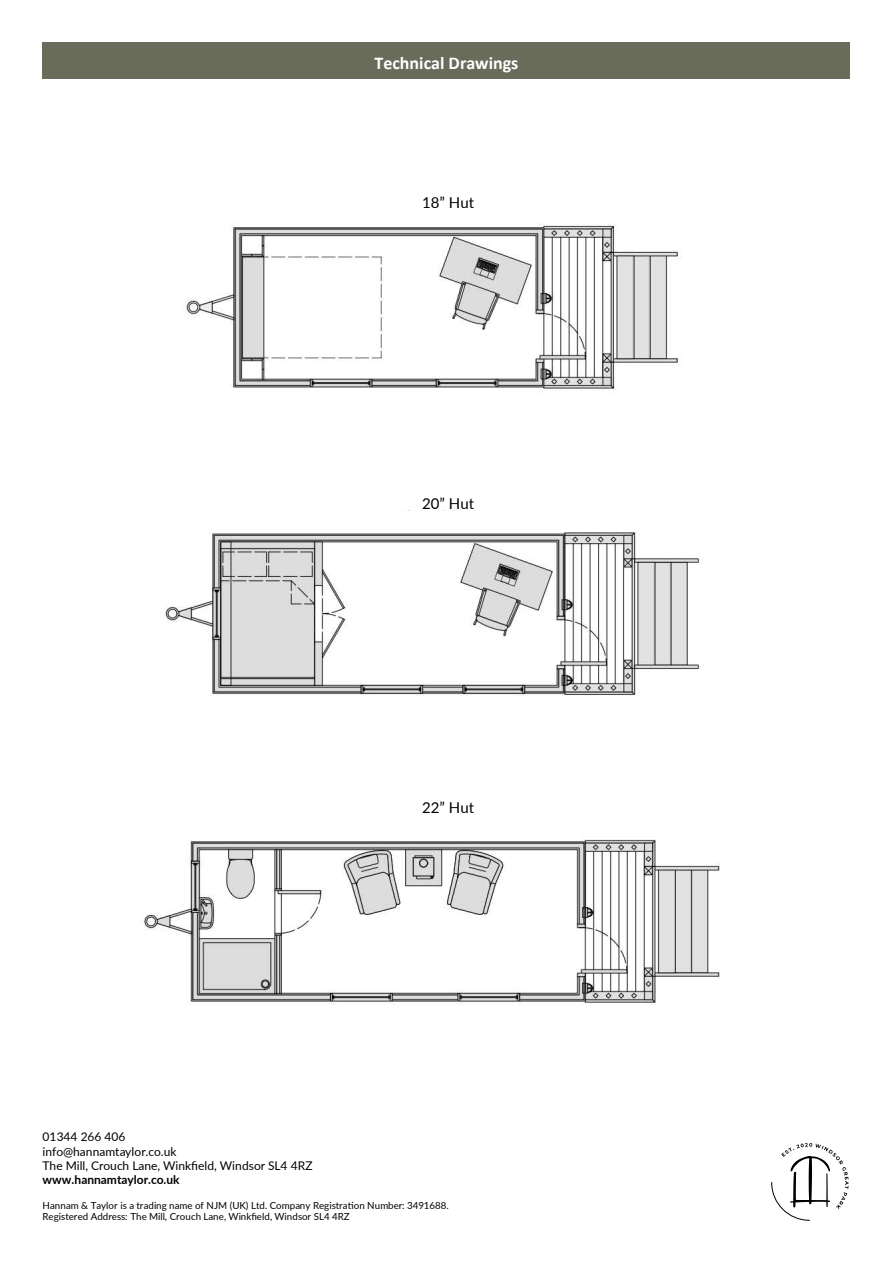
<style>
.page{position:relative;width:893px;height:1263px;background:#fff}
.page>*{position:absolute;margin:0;border:0;box-sizing:border-box;transform-origin:0 0}
.t1{font:700 18px "Calibri";color:#fff}
.t2{font:15px "Lato";letter-spacing:-.005em;color:#000}
.t3{font:12px/14.4px "Lato";letter-spacing:.005em;color:#000}
.t4{font:700 12px "Lato";color:#000}
.t5{font:9.75px/11.6px "Lato";color:#000}
</style>
<div class="page">
<img style="left:144px;top:223px;width:576px;height:782px">
<div style="left:349px;top:783px;width:169px;height:45px;background:#fff"></div>
<div style="left:349px;top:465px;width:169px;height:45px;background:#fff"></div>
<div style="left:43px;top:43px;width:807px;height:36px;background:#696c5b"></div>
<svg style="left:771px;top:1143px;width:78px;height:78px"></svg>
<h1 class="t1" style="left:374px;top:52px;width:146px">Technical Drawings</h1>
<h2 class="t2" style="left:422px;top:191px;width:53px">18” Hut</h2>
<h2 class="t2" style="left:422px;top:493px;width:53px">20” Hut</h2>
<h2 class="t2" style="left:422px;top:796px;width:53px">22” Hut</h2>
<p class="t3" style="left:42px;top:1129px;width:272px">01344 266 406<br>info@hannamtaylor.co.uk<br>The Mill, Crouch Lane, Winkfield, Windsor SL4 4RZ</p>
<p class="t4" style="left:42px;top:1171px;width:139px">www.hannamtaylor.co.uk</p>
<p class="t5" style="left:43px;top:1199px;width:408px">Hannam &amp; Taylor is a trading name of NJM (UK) Ltd. Company Registration Number: 3491688.<br>Registered Address: The Mill, Crouch Lane, Winkfield, Windsor SL4 4RZ</p>
</div>
